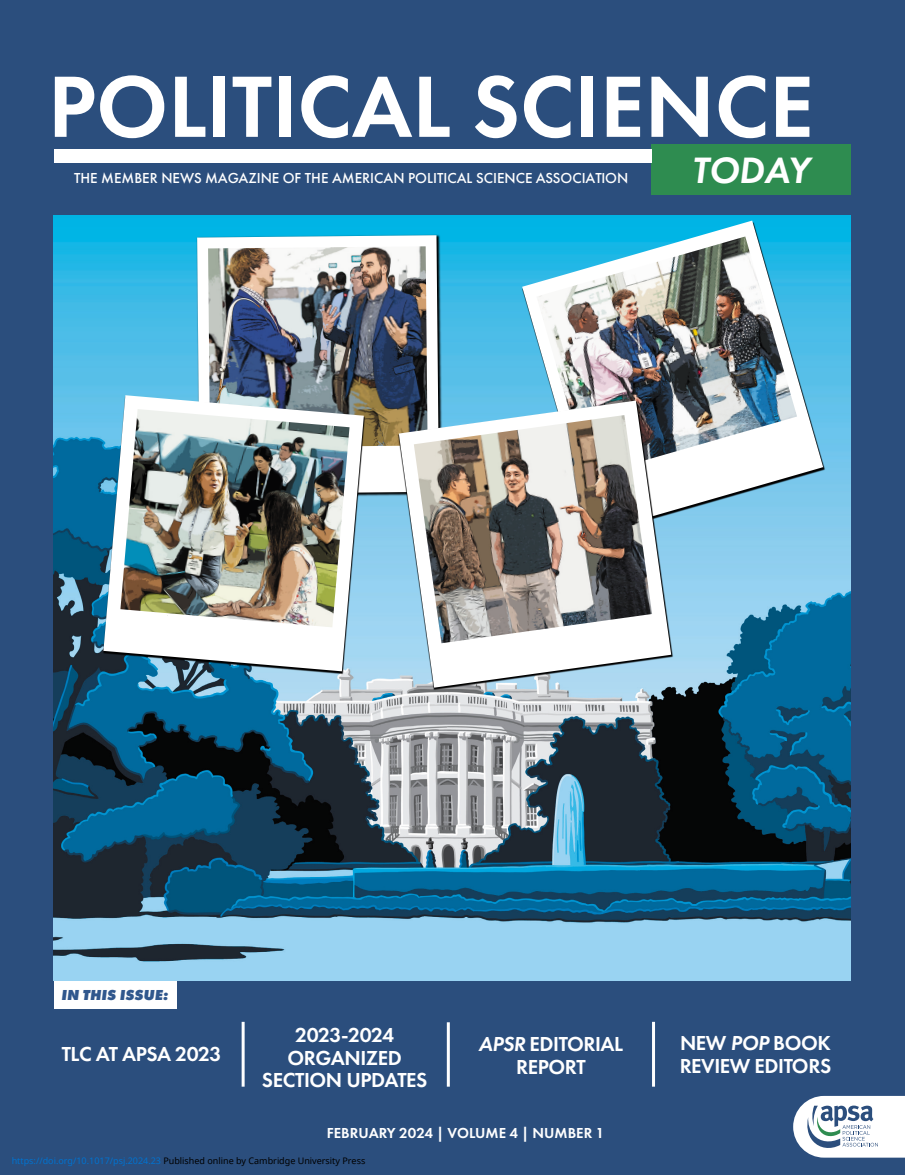
<style>
.page{position:relative;width:905px;height:1175px;background:#fff}
.page>*{position:absolute;margin:0;border:0;box-sizing:border-box;transform-origin:0 0}
.t1{font:600 90.15px "Futura PT";color:#fff}
.t2{font:italic 600 38.1px "Futura PT";letter-spacing:-.01em;color:#fff}
.Cover_Articles{font:600 21px/22.5px "Futura PT";letter-spacing:-.02em;color:#fff;text-align:center}
.t3{font:500 15px "Futura PT";color:#fff}
.Cover_Month{font:600 15px "Futura PT";color:#fff}
.t4{font:italic 800 15px "Futura PT";color:#30578d}
.t5{font:9px "Noto Sans";color:#000}
.s1{font-style:italic}
.s2{color:#0172cf}
</style>
<div class="page">
<div style="left:0;top:0;width:904px;height:1174px;background:#2b4e7d"></div>
<svg style="left:793px;top:1095px;width:111px;height:62px"></svg>
<div style="left:651px;top:144px;width:199px;height:51px;background:#2e8c50"></div>
<div style="left:54px;top:150px;width:597px;height:13px;background:#fff"></div>
<div style="left:54px;top:980px;width:122px;height:29px;background:#fff"></div>
<hr style="left:242px;top:1021px;width:2px;height:65px;background:#fff">
<hr style="left:447px;top:1022px;width:3px;height:64px;background:#fff">
<hr style="left:652px;top:1021px;width:3px;height:65px;background:#fff">
<img style="left:54px;top:215px;width:796px;height:765px">
<svg style="left:197px;top:235px;width:242px;height:259px;background:#e5eef1"></svg>
<img style="left:208px;top:246px;width:219px;height:201px">
<img style="left:102px;top:395px;width:264px;height:279px">
<svg style="left:103px;top:395px;width:261px;height:276px;background:#b3ccd7"></svg>
<img style="left:120px;top:409px;width:229px;height:218px">
<svg style="left:522px;top:220px;width:301px;height:313px;background:#68c6e7"></svg>
<img style="left:536px;top:236px;width:261px;height:240px">
<img style="left:398px;top:400px;width:275px;height:290px">
<svg style="left:399px;top:400px;width:272px;height:287px;background:#bad1dd"></svg>
<img style="left:414px;top:415px;width:238px;height:228px">
<h1 class="t1" style="left:48px;top:50px;width:767px">POLITICAL SCIENCE</h1>
<p class="t3" style="left:74px;top:169px;width:555px">THE MEMBER NEWS MAGAZINE OF THE AMERICAN POLITICAL SCIENCE ASSOCIATION</p>
<h2 class="t2" style="left:691px;top:146px;width:119px">TODAY</h2>
<p class="t4" style="left:62px;top:985px;width:108px">IN THIS ISSUE:</p>
<p class="Cover_Articles" style="left:62px;top:1043px;width:161px">TLC AT APSA 2023</p>
<p class="Cover_Articles" style="left:262px;top:1023px;width:167px">2023-2024<br>ORGANIZED<br>SECTION UPDATES</p>
<p class="Cover_Articles" style="left:478px;top:1032px;width:146px"><span class="s1">APSR</span> EDITORIAL<br>REPORT</p>
<p class="Cover_Month" style="left:327px;top:1123px;width:279px">FEBRUARY 2024 | VOLUME 4 | NUMBER 1</p>
<p class="t5" style="left:12px;top:1154px;width:355px"><span class="s2">https://doi.org/10.1017/psj.2024.23</span> Published online by Cambridge University Press</p>
<p class="Cover_Articles" style="left:679px;top:1031px;width:153px;text-align:left">NEW <span class="s1">POP</span> BOOK<br>REVIEW EDITORS</p>
</div>
